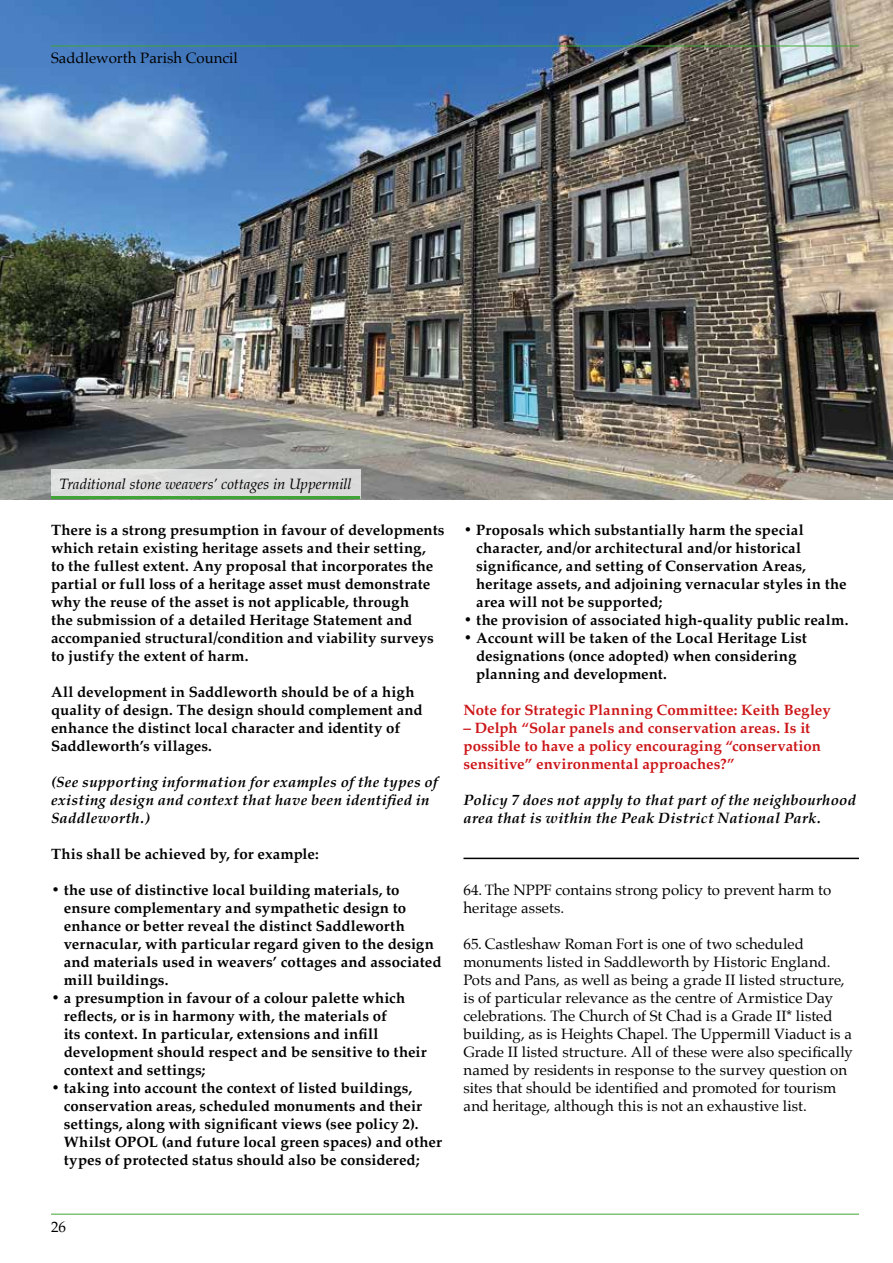
<style>
.page{position:relative;width:893px;height:1263px;background:#fff}
.page>*{position:absolute;margin:0;border:0;box-sizing:border-box;transform-origin:0 0}
.t1{font:700 15px/18px "Palatino";letter-spacing:.005em;color:#000}
.t2{font:15px/18px "Palatino";color:#000}
.t3{font:italic 700 15px/18px "Palatino";letter-spacing:.02em;color:#000}
.t4{font:700 15px/18px "Palatino";letter-spacing:.005em;color:#cd1619}
.t5{font:italic 15px "Palatino";color:#000}
</style>
<div class="page">
<hr style="left:463px;top:858px;width:396px;height:1px;background:#000">
<img style="left:0;top:0;width:893px;height:499px">
<div style="left:51px;top:470px;width:309px;height:29px;background:#dbdcdb"></div>
<hr style="left:51px;top:496px;width:309px;height:3px;background:#3fa435">
<hr style="left:51px;top:1214px;width:808px;height:1px;background:#3fa435">
<hr style="left:51px;top:46px;width:808px;height:1px;background:#3fa435">
<p class="t2" style="left:51px;top:49px;width:188px">Saddleworth Parish Council</p>
<p class="t5" style="left:60px;top:471px;width:294px">Traditional stone weavers’ cottages in Uppermill</p>
<p class="t1" style="left:51px;top:521px;width:395px">There is a strong presumption in favour of developments which retain existing heritage assets and their setting,<br>to the fullest extent. Any proposal that incorporates the partial or full loss of a heritage asset must demonstrate why the reuse of the asset is not applicable, through<br>the submission of a detailed Heritage Statement and accompanied structural/condition and viability surveys to justify the extent of harm.</p>
<p class="t1" style="left:51px;top:683px;width:373px">All development in Saddleworth should be of a high quality of design. The design should complement and enhance the distinct local character and identity of Saddleworth’s villages.</p>
<p class="t3" style="left:51px;top:773px;width:388px">(See supporting information for examples of the types of existing design and context that have been identified in<br>Saddleworth.)</p>
<p class="t1" style="left:51px;top:845px;width:269px">This shall be achieved by, for example:</p>
<p class="t1" style="left:64px;top:881px;width:379px;text-indent:-13px">• the use of distinctive local building materials, to ensure complementary and sympathetic design to enhance or better reveal the distinct Saddleworth vernacular, with particular regard given to the design and materials used in weavers’ cottages and associated mill buildings.</p>
<p class="t1" style="left:64px;top:989px;width:364px;text-indent:-13px">• a presumption in favour of a colour palette which reflects, or is in harmony with, the materials of<br>its context. In particular, extensions and infill development should respect and be sensitive to their context and settings;</p>
<p class="t1" style="left:64px;top:1079px;width:380px;text-indent:-13px">• taking into account the context of listed buildings, conservation areas, scheduled monuments and their settings, along with significant views (see policy 2).<br>Whilst OPOL (and future local green spaces) and other types of protected status should also be considered;</p>
<p class="t1" style="left:476px;top:521px;width:372px;text-indent:-13px">• Proposals which substantially harm the special character, and/or architectural and/or historical significance, and setting of Conservation Areas, heritage assets, and adjoining vernacular styles in the area will not be supported;</p>
<p class="t1" style="left:463px;top:611px;width:386px">• the provision of associated high-quality public realm.</p>
<p class="t1" style="left:476px;top:629px;width:332px;text-indent:-13px">• Account will be taken of the Local Heritage List designations (once adopted) when considering planning and development.</p>
<p class="t4" style="left:463px;top:701px;width:369px">Note for Strategic Planning Committee: Keith Begley</p>
<p class="t4" style="left:463px;top:719px;width:359px">– Delph “Solar panels and conservation areas. Is it possible to have a policy encouraging “conservation sensitive” environmental approaches?”</p>
<p class="t3" style="left:463px;top:791px;width:394px">Policy 7 does not apply to that part of the neighbourhood area that is within the Peak District National Park.</p>
<p class="t2" style="left:463px;top:881px;width:369px">64. The NPPF contains strong policy to prevent harm to heritage assets.</p>
<p class="t2" style="left:463px;top:935px;width:391px">65. Castleshaw Roman Fort is one of two scheduled monuments listed in Saddleworth by Historic England.<br>Pots and Pans, as well as being a grade II listed structure, is of particular relevance as the centre of Armistice Day celebrations. The Church of St Chad is a Grade II* listed building, as is Heights Chapel. The Uppermill Viaduct is a Grade II listed structure. All of these were also specifically named by residents in response to the survey question on sites that should be identified and promoted for tourism and heritage, although this is not an exhaustive list.</p>
<p class="t2" style="left:51px;top:1217px;width:16px">26</p>
</div>
